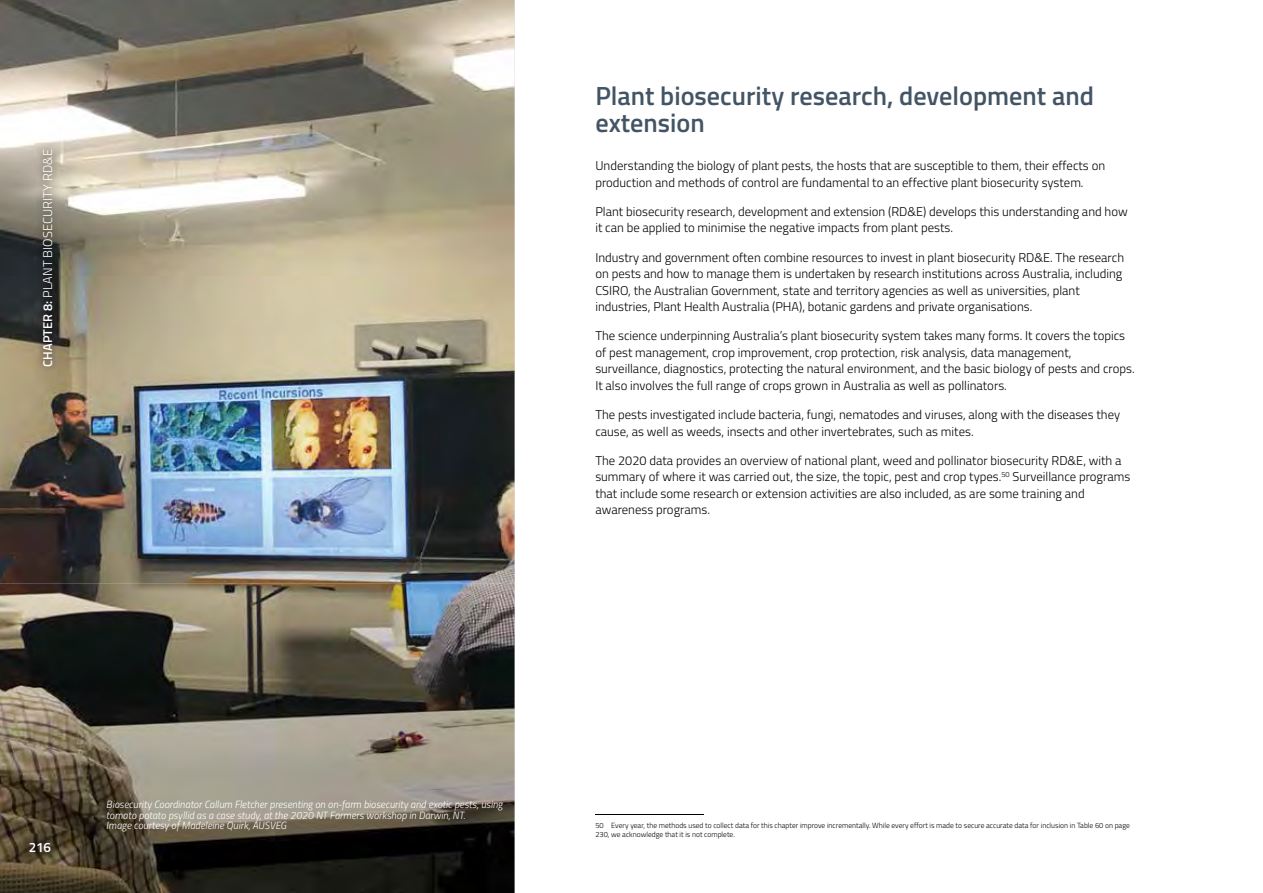
<style>
.page{position:relative;width:1263px;height:893px;background:#fff}
.page>*{position:absolute;margin:0;border:0;box-sizing:border-box;transform-origin:0 0}
.t1{font:600 26.25px/27px "Titillium";color:#435465}
.t2{font:600 13.5px "Titillium";color:#fff}
.t3{font:300 12.75px/16.5px "Titillium";color:#000}
.t4{font:300 12.75px "Titillium";letter-spacing:.01em;color:#fff}
.t5{font:italic 300 10.5px/10.5px "Titillium";color:#fff}
.t6{font:300 7.5px/9px "Titillium";color:#000}
.s1{font-weight:600}
</style>
<div class="page">
<img style="left:0;top:0;width:514px;height:583px">
<img style="left:0;top:583px;width:514px;height:310px">
<img style="left:22px;top:835px;width:36px;height:25px">
<img style="left:35px;top:142px;width:25px;height:232px">
<hr style="left:595px;top:815px;width:108px;height:1px;background:#000">
<p class="t4" style="left:38px;top:367px;width:219px;rotate:-90deg"><span class="s1">CHAPTER 8:</span> PLANT BIOSECURITY RD&amp;E</p>
<h1 class="t1" style="left:595px;top:81px;width:500px">Plant biosecurity research, development and extension</h1>
<p class="t3" style="left:595px;top:157px;width:511px">Understanding the biology of plant pests, the hosts that are susceptible to them, their effects on production and methods of control are fundamental to an effective plant biosecurity system.</p>
<p class="t3" style="left:595px;top:202px;width:534px">Plant biosecurity research, development and extension (RD&amp;E) develops this understanding and how it can be applied to minimise the negative impacts from plant pests.</p>
<p class="t3" style="left:595px;top:248px;width:530px">Industry and government often combine resources to invest in plant biosecurity RD&amp;E. The research on pests and how to manage them is undertaken by research institutions across Australia, including CSIRO, the Australian Government, state and territory agencies as well as universities, plant industries, Plant Health Australia (PHA), botanic gardens and private organisations.</p>
<p class="t3" style="left:595px;top:327px;width:541px">The science underpinning Australia’s plant biosecurity system takes many forms. It covers the topics of pest management, crop improvement, crop protection, risk analysis, data management, surveillance, diagnostics, protecting the natural environment, and the basic biology of pests and crops.<br>It also involves the full range of crops grown in Australia as well as pollinators.</p>
<p class="t3" style="left:595px;top:406px;width:526px">The pests investigated include bacteria, fungi, nematodes and viruses, along with the diseases they cause, as well as weeds, insects and other invertebrates, such as mites.</p>
<p class="t3" style="left:595px;top:451px;width:536px">The 2020 data provides an overview of national plant, weed and pollinator biosecurity RD&amp;E, with a summary of where it was carried out, the size, the topic, pest and crop types.<sup>50</sup> Surveillance programs that include some research or extension activities are also included, as are some training and awareness programs.</p>
<p class="t2" style="left:29px;top:837px;width:24px">216</p>
<p class="t5" style="left:106px;top:799px;width:398px">Biosecurity Coordinator Callum Fletcher presenting on on-farm biosecurity and exotic pests, using tomato potato psyllid as a case study, at the 2020 NT Farmers workshop in Darwin, NT.<br>Image courtesy of Madeleine Quirk, AUSVEG</p>
<p class="t6" style="left:595px;top:821px;width:536px">50 Every year, the methods used to collect data for this chapter improve incrementally. While every effort is made to secure accurate data for inclusion in Table 60 on page<br>230, we acknowledge that it is not complete.</p>
</div>
